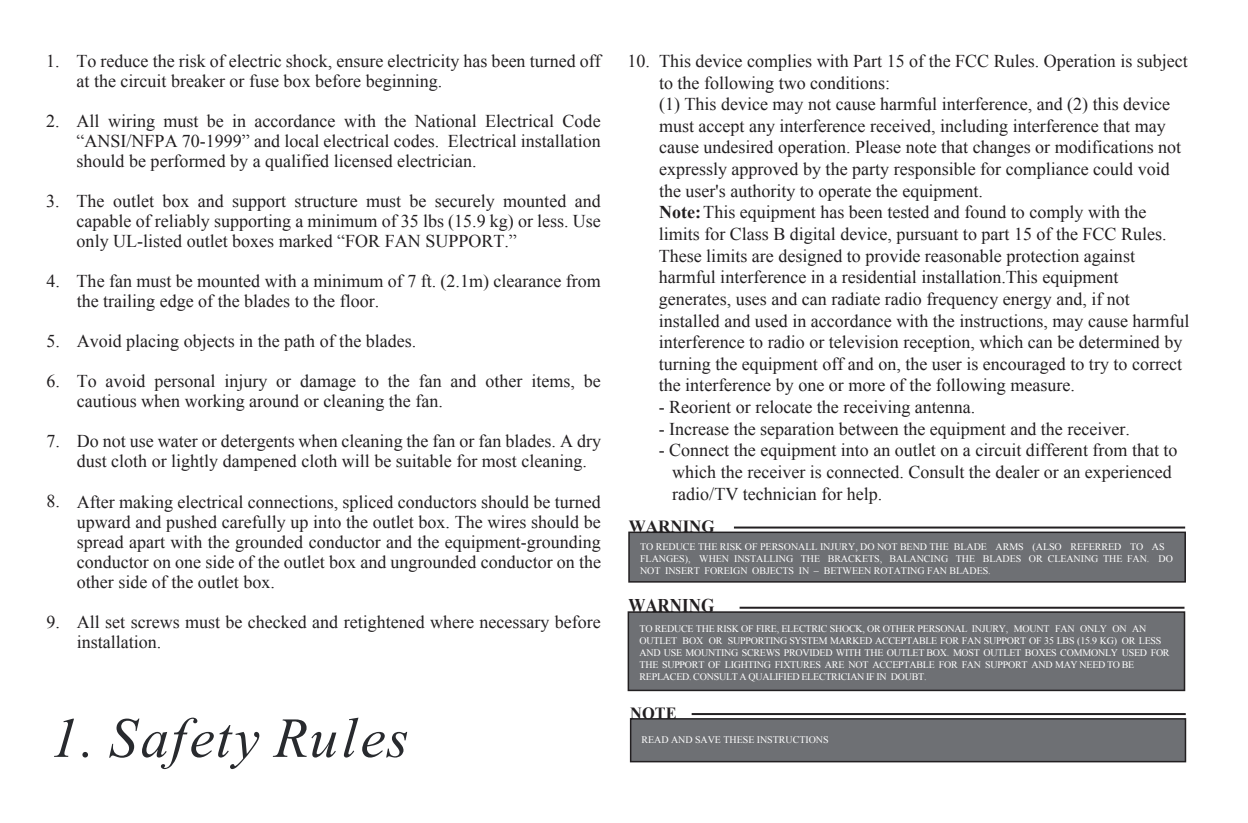
<style>
.page{position:relative;width:1248px;height:823px;background:#fff}
.page>*{position:absolute;margin:0;border:0;box-sizing:border-box;transform-origin:0 0}
.t1{font:italic 56.4px "Times New Roman";letter-spacing:.055em;color:#282a2e}
.t2{font:700 19.4px "Times New Roman";color:#221f21;scale:.88 1}
.t3{font:18px/21.6px "Times New Roman";color:#221f21}
.t4{font:700 17px "Times New Roman";color:#221f21}
.t5{font:700 17px "Times New Roman";color:#221f21;scale:.96 1}
.t6{font:10px/12px "Times New Roman";letter-spacing:-.025em;color:#fff}
.t7{font:10px/12px "Times New Roman";letter-spacing:-.005em;color:#fff}
.s1{font-weight:700}
</style>
<div class="page">
<div style="left:629px;top:532px;width:555px;height:49px;background:#6e7074"></div>
<div style="left:628px;top:531px;width:557px;height:51px;border:2px solid #221f21"></div>
<hr style="left:734px;top:526px;width:450px;height:2px;background:#221f21">
<div style="left:630px;top:718px;width:555px;height:43px;background:#6e7074"></div>
<div style="left:630px;top:717px;width:556px;height:45px;border:2px solid #221f21"></div>
<hr style="left:691px;top:712px;width:494px;height:2px;background:#221f21">
<div style="left:628px;top:611px;width:556px;height:79px;background:#6e7074"></div>
<div style="left:627px;top:611px;width:558px;height:79px;border:2px solid #221f21"></div>
<hr style="left:739px;top:606px;width:445px;height:2px;background:#221f21">
<p class="t3" style="left:46px;top:50px;width:15px">1.</p>
<p class="t3" style="left:77px;top:51px;width:525px;line-height:20px">To reduce the risk of electric shock, ensure electricity has been turned off at the circuit breaker or fuse box before beginning.</p>
<p class="t3" style="left:46px;top:110px;width:15px">2.</p>
<p class="t3" style="left:77px;top:111px;width:526px;line-height:20px;text-align:justify">All wiring must be in accordance with the National Electrical Code “ANSI/NFPA 70-1999” and local electrical codes. Electrical installation should be performed by a qualified licensed electrician.</p>
<p class="t3" style="left:46px;top:190px;width:15px">3.</p>
<p class="t3" style="left:77px;top:191px;width:525px;line-height:20px;text-align:justify">The outlet box and support structure must be securely mounted and capable of reliably supporting a minimum of 35 lbs (15.9 kg) or less. Use only UL-listed outlet boxes marked “FOR FAN SUPPORT.”</p>
<p class="t3" style="left:46px;top:270px;width:15px">4.</p>
<p class="t3" style="left:77px;top:271px;width:525px;line-height:20px">The fan must be mounted with a minimum of 7 ft. (2.1m) clearance from the trailing edge of the blades to the floor.</p>
<p class="t3" style="left:46px;top:330px;width:371px">5. Avoid placing objects in the path of the blades.</p>
<p class="t3" style="left:77px;top:371px;width:525px;line-height:20px">To avoid personal injury or damage to the fan and other items, be cautious when working around or cleaning the fan.</p>
<p class="t3" style="left:46px;top:370px;width:15px">6.</p>
<p class="t3" style="left:46px;top:430px;width:15px">7.</p>
<p class="t3" style="left:77px;top:431px;width:526px;line-height:20px">Do not use water or detergents when cleaning the fan or fan blades. A dry dust cloth or lightly dampened cloth will be suitable for most cleaning.</p>
<p class="t3" style="left:46px;top:490px;width:15px">8.</p>
<p class="t3" style="left:77px;top:491px;width:526px;line-height:20px;text-align:justify">After making electrical connections, spliced conductors should be turned upward and pushed carefully up into the outlet box. The wires should be spread apart with the grounded conductor and the equipment-grounding conductor on one side of the outlet box and ungrounded conductor on the other side of the outlet box.</p>
<p class="t3" style="left:46px;top:610px;width:15px">9.</p>
<p class="t3" style="left:77px;top:611px;width:525px;line-height:20px">All set screws must be checked and retightened where necessary before installation.</p>
<h1 class="t1" style="left:50px;top:698px;width:360px">1. Safety Rules</h1>
<p class="t3" style="left:627px;top:50px;width:24px">10.</p>
<p class="t3" style="left:658px;top:50px;width:532px">This device complies with Part 15 of the FCC Rules. Operation is subject to the following two conditions:<br>(1) This device may not cause harmful interference, and (2) this device must accept any interference received, including interference that may cause undesired operation. Please note that changes or modifications not expressly approved by the party responsible for compliance could void the user's authority to operate the equipment.<br><span class="s1">Note:</span> This equipment has been tested and found to comply with the limits for Class B digital device, pursuant to part 15 of the FCC Rules.<br>These limits are designed to provide reasonable protection against harmful interference in a residential installation.This equipment generates, uses and can radiate radio frequency energy and, if not installed and used in accordance with the instructions, may cause harmful interference to radio or television reception, which can be determined by turning the equipment off and on, the user is encouraged to try to correct the interference by one or more of the following measure.</p>
<p class="t3" style="left:658px;top:395px;width:318px">- Reorient or relocate the receiving antenna.</p>
<p class="t3" style="left:658px;top:417px;width:472px">- Increase the separation between the equipment and the receiver.</p>
<p class="t3" style="left:672px;top:439px;width:506px;text-indent:-14px">- Connect the equipment into an outlet on a circuit different from that to which the receiver is connected. Consult the dealer or an experienced radio/TV technician for help.</p>
<p class="t4" style="left:629px;top:514px;width:87px">WARNING</p>
<p class="t7" style="left:640px;top:540px;width:534px">TO REDUCE THE RISK OF PERSONALL INJURY, DO NOT BEND THE BLADE ARMS (ALSO REFERRED TO AS<br>FLANGES), WHEN INSTALLING THE BRACKETS, BALANCING THE BLADES OR CLEANING THE FAN. DO<br>NOT INSERT FOREIGN OBJECTS IN – BETWEEN ROTATING FAN BLADES.</p>
<p class="t2" style="left:628px;top:591px;width:99px">WARNING</p>
<p class="t6" style="left:639px;top:621px;width:531px">TO REDUCE THE RISK OF FIRE, ELECTRIC SHOCK, OR OTHER PERSONAL INJURY, MOUNT FAN ONLY ON AN OUTLET BOX OR SUPPORTING SYSTEM MARKED ACCEPTABLE FOR FAN SUPPORT OF 35 LBS (15.9 KG) OR LESS AND USE MOUNTING SCREWS PROVIDED WITH THE OUTLET BOX. MOST OUTLET BOXES COMMONLY USED FOR THE SUPPORT OF LIGHTING FIXTURES ARE NOT ACCEPTABLE FOR FAN SUPPORT AND MAY NEED TO BE REPLACED. CONSULT A QUALIFIED ELECTRICIAN IF IN DOUBT.</p>
<p class="t5" style="left:630px;top:701px;width:50px">NOTE</p>
<p class="t7" style="left:641px;top:732px;width:189px">READ AND SAVE THESE INSTRUCTIONS</p>
</div>
